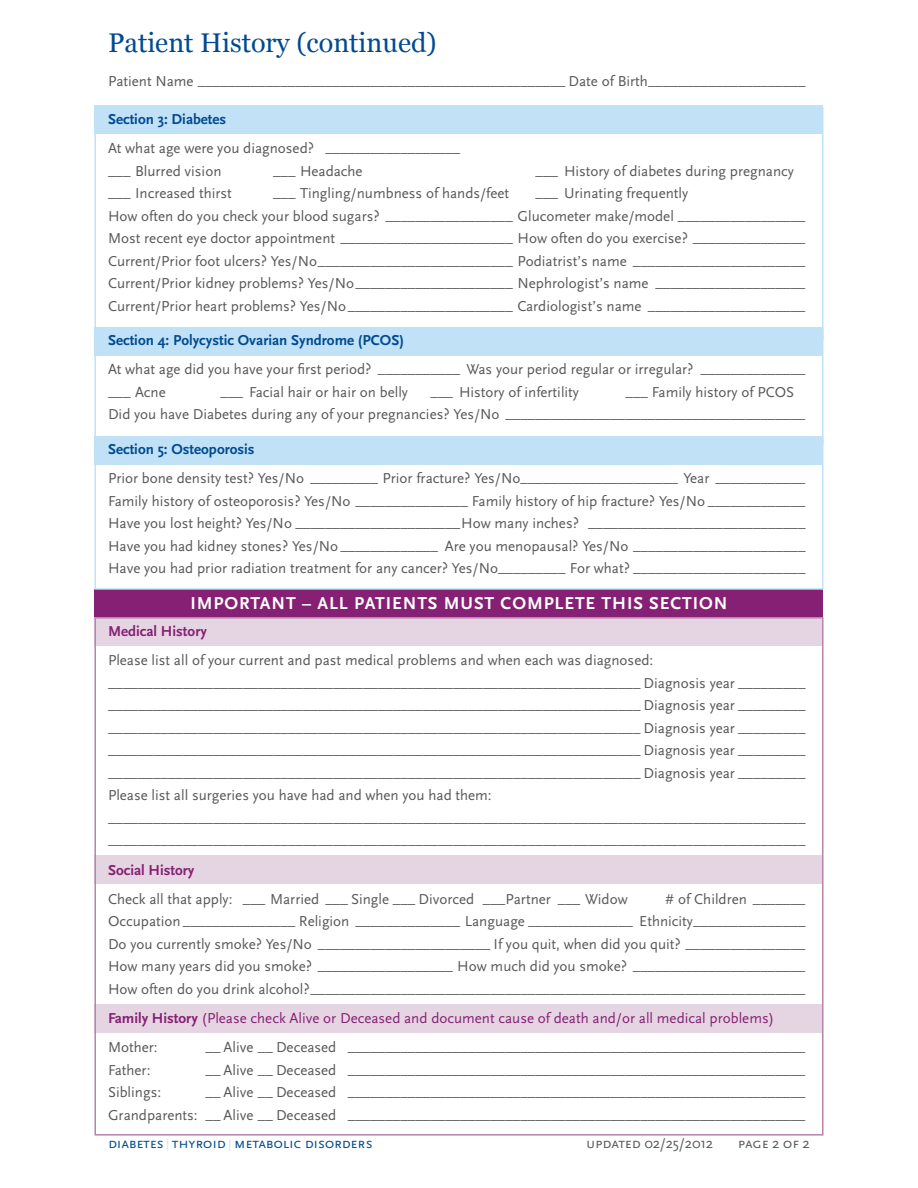
<style>
.page{position:relative;width:918px;height:1188px;background:#fff}
.page>*{position:absolute;margin:0;border:0;box-sizing:border-box;transform-origin:0 0}
.t1{font:27px "Georgia";color:#014a91}
.t2{font:700 18px "Scala Sans";letter-spacing:.05em;color:#fff}
.t3{font:15px/22.5px "Scala Sans";color:#57585a}
.t4{font:15px/29.2px "Scala Sans";color:#862074}
.t5{font:700 15px "Scala Sans";color:#014a91}
.t6{font:15px "Scala Sans Caps";letter-spacing:-.015em;color:#014a91}
.t7{font:700 15px "Scala Sans";color:#862074}
.t8{font:15px "Scala Sans Caps";letter-spacing:-.015em;color:#57585a}
.s1{font-weight:700}
.s2{color:#57585a}
.s3{font-size:12px;color:#c1e2f6}
</style>
<div class="page">
<div style="left:94px;top:590px;width:730px;height:28px;background:#862074"></div>
<div style="left:94px;top:105px;width:730px;height:28px;background:#c1e2f6"></div>
<div style="left:94px;top:107px;width:730px;height:233px;border:2px solid #c1e2f6"></div>
<div style="left:94px;top:327px;width:730px;height:28px;background:#c1e2f6"></div>
<div style="left:94px;top:327px;width:730px;height:118px;border:2px solid #c1e2f6"></div>
<div style="left:94px;top:437px;width:730px;height:28px;background:#c1e2f6"></div>
<div style="left:94px;top:437px;width:730px;height:153px;border:2px solid #c1e2f6"></div>
<div style="left:94px;top:617px;width:730px;height:28px;background:#e5d5e2"></div>
<div style="left:94px;top:856px;width:730px;height:28px;background:#e5d5e2"></div>
<div style="left:94px;top:1004px;width:730px;height:28px;background:#e5d5e2"></div>
<h1 class="t1" style="left:108px;top:26px;width:330px">Patient History (continued)</h1>
<p class="t3" style="left:108px;top:70px;width:699px">Patient Name _________________________________________________ Date of Birth_____________________</p>
<p class="t5" style="left:108px;top:110px;width:120px">Section 3: Diabetes</p>
<p class="t3" style="left:108px;top:137px;width:354px">At what age were you diagnosed? __________________ ___ Blurred vision</p>
<p class="t3" style="left:273px;top:160px;width:91px">___ Headache</p>
<p class="t3" style="left:536px;top:160px;width:260px">___ History of diabetes during pregnancy</p>
<p class="t3" style="left:108px;top:182px;width:125px">___ Increased thirst</p>
<p class="t3" style="left:273px;top:182px;width:238px">___ Tingling/numbness of hands/feet</p>
<p class="t3" style="left:108px;top:182px;width:699px;text-indent:428px">___ Urinating frequently<br>How often do you check your blood sugars? _________________ Glucometer make/model _________________ Most recent eye doctor appointment _______________________ How often do you exercise? _______________ Current/Prior foot ulcers? Yes/No__________________________ Podiatrist’s name _______________________ Current/Prior kidney problems? Yes/No_____________________ Nephrologist’s name ____________________ Current/Prior heart problems? Yes/No______________________ Cardiologist’s name _____________________</p>
<p class="t5" style="left:108px;top:331px;width:298px">Section 4: Polycystic Ovarian Syndrome (PCOS)</p>
<p class="t3" style="left:108px;top:358px;width:699px">At what age did you have your first period? ___________ Was your period regular or irregular? ______________ ___ Acne</p>
<p class="t3" style="left:108px;top:380px;width:699px;text-indent:518px">___ Family history of PCOS<br>Did you have Diabetes during any of your pregnancies? Yes/No ________________________________________</p>
<p class="t5" style="left:108px;top:440px;width:148px">Section 5: Osteoporosis</p>
<p class="t3" style="left:108px;top:467px;width:699px;text-align:justify">Prior bone density test? Yes/No _________ Prior fracture? Yes/No_____________________ Year ____________ Family history of osteoporosis? Yes/No _______________ Family history of hip fracture? Yes/No _____________ Have you lost height? Yes/No ______________________How many inches? _____________________________ Have you had kidney stones? Yes/No _____________ Are you menopausal? Yes/No _______________________ Have you had prior radiation treatment for any cancer? Yes/No_________ For what? _______________________</p>
<p class="t2" style="left:191px;top:593px;width:538px">IMPORTANT – ALL PATIENTS MUST COMPLETE THIS SECTION</p>
<p class="t7" style="left:108px;top:622px;width:100px">Medical History</p>
<p class="t3" style="left:108px;top:649px;width:699px">Please list all of your current and past medical problems and when each was diagnosed: _______________________________________________________________________ Diagnosis year _________ _______________________________________________________________________ Diagnosis year _________ _______________________________________________________________________ Diagnosis year _________ _______________________________________________________________________ Diagnosis year _________ _______________________________________________________________________ Diagnosis year _________ Please list all surgeries you have had and when you had them: _____________________________________________________________________________________________ _____________________________________________________________________________________________</p>
<p class="t7" style="left:108px;top:861px;width:88px">Social History</p>
<p class="t3" style="left:108px;top:888px;width:521px">Check all that apply: ___ Married ___ Single ___ Divorced ___Partner ___ Widow</p>
<p class="t3" style="left:220px;top:380px;width:189px">___ Facial hair or hair on belly</p>
<p class="t3" style="left:430px;top:380px;width:150px">___ History of infertility</p>
<p class="t3" style="left:108px;top:888px;width:699px;text-align:justify;text-indent:557px"># of Children _______ Occupation _______________ Religion ______________ Language ______________ Ethnicity_______________ Do you currently smoke? Yes/No _______________________ If you quit, when did you quit? ________________ How many years did you smoke? __________________ How much did you smoke? _______________________ How often do you drink alcohol?__________________________________________________________________</p>
<p class="t4" style="left:108px;top:1003px;width:668px"><span class="s1">Family History</span> (Please check Alive or Deceased and document cause of death and/or all medical problems)<br><span class="s2">Mother:</span></p>
<p class="t3" style="left:206px;top:1036px;width:601px">__ Alive __ Deceased _____________________________________________________________</p>
<p class="t3" style="left:108px;top:1059px;width:44px">Father:</p>
<p class="t3" style="left:206px;top:1059px;width:601px">__ Alive __ Deceased _____________________________________________________________</p>
<p class="t3" style="left:108px;top:1081px;width:55px">Siblings:</p>
<p class="t3" style="left:108px;top:1081px;width:699px;text-align:right">__ Alive __ Deceased _____________________________________________________________<br>Grandparents: __ Alive __ Deceased _____________________________________________________________</p>
<p class="t8" style="left:586px;top:1134px;width:129px">updated 02/25/2012</p>
<p class="t8" style="left:738px;top:1134px;width:74px">page 2 of 2</p>
<p class="t6" style="left:108px;top:1134px;width:266px">diabetes <span class="s3">|</span> thyroid <span class="s3">|</span> metabolic disorders</p>
</div>
